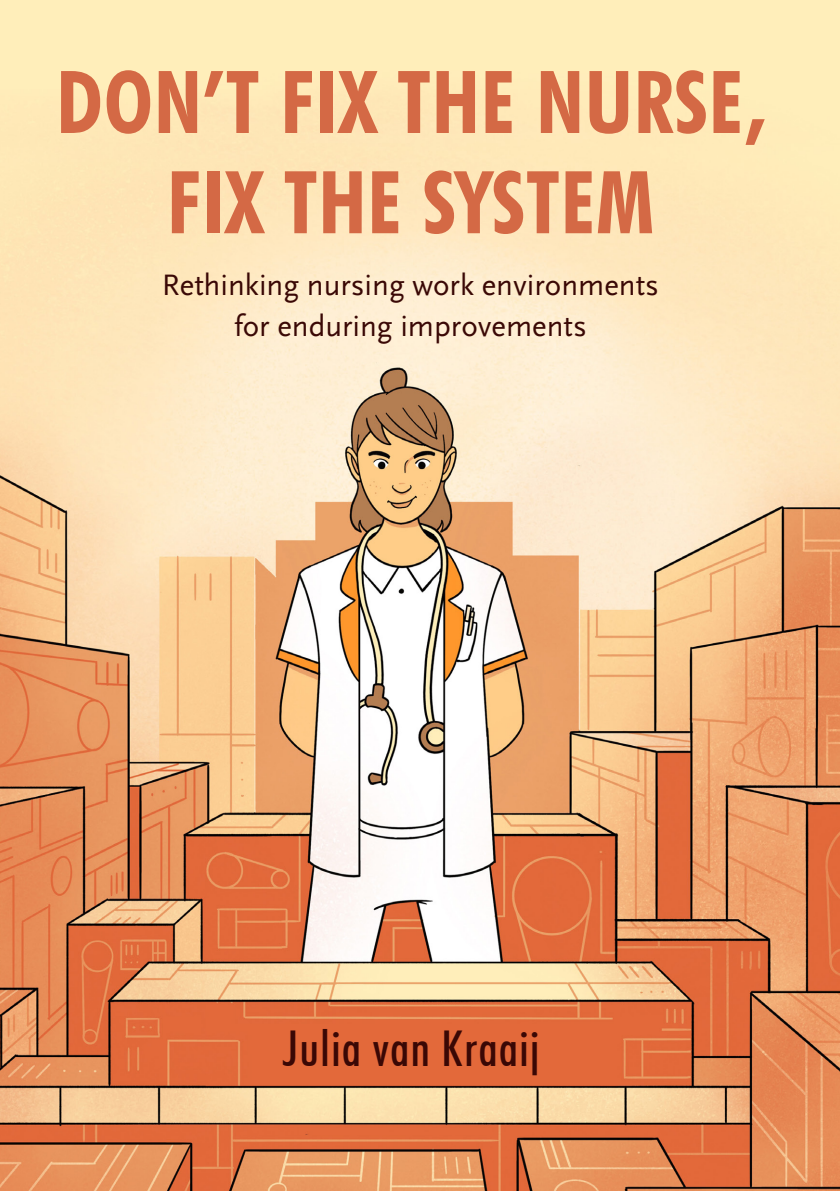
<style>
.page{position:relative;width:840px;height:1191px;background:#fff}
.page>*{position:absolute;margin:0;border:0;box-sizing:border-box;transform-origin:0 0}
.t1{font:700 condensed 86.8px/100.2px "Futura BT";letter-spacing:.01em;color:#d46945;text-align:center}
.t2{font:500 condensed 49.4px "Futura BT";letter-spacing:.02em;color:#3a0805}
.t3{font:30.8px/41.2px "Scala Sans Regular LF";color:#3a0805;text-align:center}
</style>
<div class="page">
<img style="left:0;top:0;width:839px;height:1191px">
<h1 class="t1" style="left:56px;top:51px;width:709px">DON’T FIX THE NURSE,<br>FIX THE SYSTEM</h1>
<p class="t3" style="left:162px;top:265px;width:498px">Rethinking nursing work environments for enduring improvements</p>
<h2 class="t2" style="left:283px;top:1018px;width:258px">Julia van Kraaij</h2>
</div>
